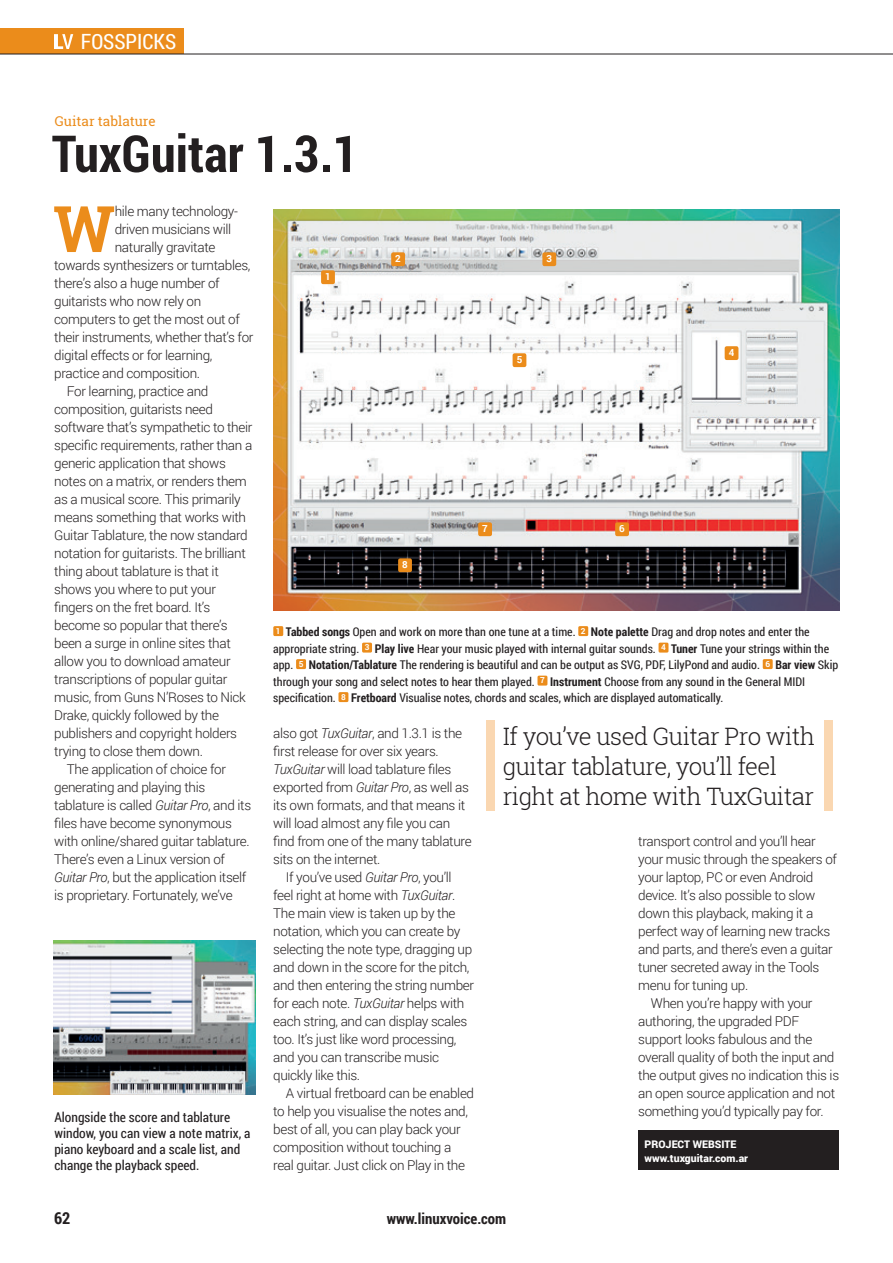
<style>
.page{position:relative;width:893px;height:1263px;background:#fff}
.page>*{position:absolute;margin:0;border:0;box-sizing:border-box;transform-origin:0 0}
.t1{font:700 64.2px "Roboto Slab";color:#eb8c1b}
.t2{font:700 51px "Roboto Condensed";color:#231f20}
.t3{font:300 24px/30px "Roboto Slab";letter-spacing:-.025em;color:#231f20}
.t4{font:21px "Roboto Condensed";color:#fff}
.t5{font:700 16.5px "Roboto Condensed";color:#231f20}
.t6{font:700 15px "Roboto Condensed";color:#231f20}
.t7{font:300 13.5px/18px "Roboto";letter-spacing:-.025em;color:#231f20}
.t8{font:13.5px/16.2px "Roboto Condensed";color:#231f20}
.t9{font:13.5px "Roboto Slab";color:#eb8c1b}
.t10{font:12px/16.5px "Roboto Condensed";color:#231f20}
.t11{font:900 10.5px/13.5px "Roboto";color:#fff}
.t12{font:700 9.75px "Roboto";color:#fff}
.s1{font-style:italic}
.s2{font-weight:700}
</style>
<div class="page">
<div style="left:0;top:28px;width:183px;height:26px;background:#eb8c1b"></div>
<svg style="left:54px;top:34px;width:19px;height:15px"></svg>
<hr style="left:0;top:54px;width:893px;height:1px;background:#231f20">
<img style="left:273px;top:209px;width:566px;height:402px">
<img style="left:54px;top:941px;width:201px;height:153px">
<div style="left:638px;top:1131px;width:201px;height:39px;background:#231f20"></div>
<div style="left:486px;top:720px;width:8px;height:90px;background:#fad7b1"></div>
<div style="left:824px;top:720px;width:9px;height:90px;background:#fad7b1"></div>
<div style="left:273px;top:626px;width:10px;height:10px;background:#eb8c1b;border-radius:2px"></div>
<div style="left:578px;top:626px;width:10px;height:10px;background:#eb8c1b;border-radius:2px"></div>
<div style="left:362px;top:643px;width:10px;height:10px;background:#eb8c1b;border-radius:2px"></div>
<div style="left:658px;top:643px;width:10px;height:10px;background:#eb8c1b;border-radius:2px"></div>
<div style="left:296px;top:659px;width:10px;height:10px;background:#eb8c1b;border-radius:2px"></div>
<div style="left:763px;top:659px;width:10px;height:10px;background:#eb8c1b;border-radius:2px"></div>
<div style="left:537px;top:676px;width:10px;height:10px;background:#eb8c1b;border-radius:2px"></div>
<div style="left:338px;top:692px;width:10px;height:10px;background:#eb8c1b;border-radius:2px"></div>
<div style="left:391px;top:252px;width:14px;height:14px;background:#eb8c1b;border-radius:2px"></div>
<div style="left:725px;top:346px;width:13px;height:14px;background:#eb8c1b;border-radius:2px"></div>
<div style="left:513px;top:353px;width:13px;height:14px;background:#eb8c1b;border-radius:2px"></div>
<div style="left:615px;top:522px;width:14px;height:14px;background:#eb8c1b;border-radius:2px"></div>
<div style="left:478px;top:522px;width:14px;height:14px;background:#eb8c1b;border-radius:2px"></div>
<div style="left:398px;top:558px;width:14px;height:14px;background:#eb8c1b;border-radius:2px"></div>
<div style="left:542px;top:252px;width:14px;height:14px;background:#eb8c1b;border-radius:2px"></div>
<div style="left:321px;top:270px;width:14px;height:14px;background:#eb8c1b;border-radius:2px"></div>
<h3 class="t4" style="left:81px;top:27px;width:97px">FOSSPICKS</h3>
<p class="t9" style="left:55px;top:111px;width:102px">Guitar tablature</p>
<h2 class="t2" style="left:52px;top:118px;width:308px">TuxGuitar 1.3.1</h2>
<h1 class="t1" style="left:53px;top:185px;width:63px">W</h1>
<p class="t7" style="left:115px;top:202px;width:125px">hile many technology-</p>
<p class="t7" style="left:115px;top:220px;width:118px">driven musicians will</p>
<p class="t7" style="left:115px;top:238px;width:102px">naturally gravitate</p>
<p class="t7" style="left:54px;top:256px;width:198px">towards synthesizers or turntables,</p>
<p class="t7" style="left:54px;top:274px;width:167px">there’s also a huge number of</p>
<p class="t7" style="left:54px;top:292px;width:149px">guitarists who now rely on</p>
<p class="t7" style="left:54px;top:310px;width:187px">computers to get the most out of</p>
<p class="t7" style="left:54px;top:328px;width:201px">their instruments, whether that’s for</p>
<p class="t7" style="left:54px;top:346px;width:160px">digital effects or for learning,</p>
<p class="t7" style="left:54px;top:364px;width:147px">practice and composition.</p>
<p class="t7" style="left:67px;top:382px;width:143px">For learning, practice and</p>
<p class="t7" style="left:54px;top:400px;width:160px">composition, guitarists need</p>
<p class="t7" style="left:54px;top:418px;width:200px">software that’s sympathetic to their</p>
<p class="t7" style="left:54px;top:436px;width:200px">specific requirements, rather than a</p>
<p class="t7" style="left:54px;top:454px;width:173px">generic application that shows</p>
<p class="t7" style="left:54px;top:472px;width:194px">notes on a matrix, or renders them</p>
<p class="t7" style="left:54px;top:490px;width:188px">as a musical score. This primarily</p>
<p class="t7" style="left:54px;top:508px;width:193px">means something that works with</p>
<p class="t7" style="left:54px;top:526px;width:195px">Guitar Tablature, the now standard</p>
<p class="t7" style="left:54px;top:544px;width:193px">notation for guitarists. The brilliant</p>
<p class="t7" style="left:54px;top:562px;width:166px">thing about tablature is that it</p>
<p class="t7" style="left:54px;top:580px;width:163px">shows you where to put your</p>
<p class="t7" style="left:54px;top:598px;width:158px">fingers on the fret board. It’s</p>
<p class="t7" style="left:54px;top:616px;width:175px">become so popular that there’s</p>
<p class="t7" style="left:54px;top:634px;width:178px">been a surge in online sites that</p>
<p class="t7" style="left:54px;top:652px;width:178px">allow you to download amateur</p>
<p class="t7" style="left:54px;top:670px;width:175px">transcriptions of popular guitar</p>
<p class="t7" style="left:54px;top:688px;width:193px">music, from Guns N’Roses to Nick</p>
<p class="t7" style="left:54px;top:706px;width:166px">Drake, quickly followed by the</p>
<p class="t7" style="left:54px;top:724px;width:184px">publishers and copyright holders</p>
<p class="t7" style="left:54px;top:742px;width:150px">trying to close them down.</p>
<p class="t7" style="left:67px;top:760px;width:160px">The application of choice for</p>
<p class="t7" style="left:54px;top:778px;width:153px">generating and playing this</p>
<p class="t7" style="left:54px;top:796px;width:198px">tablature is called <span class="s1">Guitar Pro</span>, and its</p>
<p class="t7" style="left:54px;top:814px;width:179px">files have become synonymous</p>
<p class="t7" style="left:54px;top:832px;width:197px">with online/shared guitar tablature.</p>
<p class="t7" style="left:54px;top:850px;width:172px">There’s even a Linux version of</p>
<p class="t7" style="left:54px;top:868px;width:194px"><span class="s1">Guitar Pro</span>, but the application itself</p>
<p class="t7" style="left:54px;top:886px;width:180px">is proprietary. Fortunately, we’ve</p>
<p class="t8" style="left:54px;top:1108px;width:198px">Alongside the score and tablature window, you can view a note matrix, a piano keyboard and a scale list, and change the playback speed.</p>
<p class="t5" style="left:54px;top:1207px;width:18px">62</p>
<p class="t12" style="left:325px;top:270px;width:7px">1</p>
<p class="t12" style="left:395px;top:252px;width:7px">2</p>
<p class="t12" style="left:402px;top:558px;width:7px">8</p>
<p class="t12" style="left:546px;top:252px;width:7px">3</p>
<p class="t12" style="left:517px;top:353px;width:7px">5</p>
<p class="t12" style="left:482px;top:522px;width:7px">7</p>
<p class="t12" style="left:619px;top:522px;width:7px">6</p>
<p class="t12" style="left:729px;top:346px;width:7px">4</p>
<p class="t10" style="left:273px;top:623px;width:566px"><sup>1</sup> <span class="s2">Tabbed songs</span> Open and work on more than one tune at a time. <sup>2</sup> <span class="s2">Note palette</span> Drag and drop notes and enter the appropriate string. <sup>3</sup> <span class="s2">Play live</span> Hear your music played with internal guitar sounds. <sup>4</sup> <span class="s2">Tuner</span> Tune your strings within the app. <sup>5</sup> <span class="s2">Notation/Tablature</span> The rendering is beautiful and can be output as SVG, PDF, LilyPond and audio. <sup>6</sup> <span class="s2">Bar view</span> Skip through your song and select notes to hear them played. <sup>7</sup> <span class="s2">Instrument</span> Choose from any sound in the General MIDI specification. <sup>8</sup> <span class="s2">Fretboard</span> Visualise notes, chords and scales, which are displayed automatically.</p>
<p class="t7" style="left:273px;top:724px;width:200px">also got <span class="s1">TuxGuitar</span>, and 1.3.1 is the first release for over six years.<br><span class="s1">TuxGuitar</span> will load tablature files exported from <span class="s1">Guitar Pro</span>, as well as its own formats, and that means it will load almost any file you can find from one of the many tablature sits on the internet.</p>
<p class="t7" style="left:273px;top:868px;width:202px;text-indent:13px">If you’ve used <span class="s1">Guitar Pro</span>, you’ll feel right at home with <span class="s1">TuxGuitar</span>.<br>The main view is taken up by the notation, which you can create by selecting the note type, dragging up and down in the score for the pitch, and then entering the string number for each note. <span class="s1">TuxGuitar</span> helps with each string, and can display scales too. It’s just like word processing, and you can transcribe music quickly like this.</p>
<p class="t7" style="left:273px;top:1083px;width:202px;text-indent:13px">A virtual fretboard can be enabled to help you visualise the notes and, best of all, you can play back your composition without touching a real guitar. Just click on Play in the</p>
<h3 class="t3" style="left:503px;top:721px;width:314px">If you’ve used Guitar Pro with guitar tablature, you’ll feel right at home with TuxGuitar</h3>
<p class="t7" style="left:638px;top:831px;width:179px">transport control and you’ll hear</p>
<p class="t7" style="left:638px;top:849px;width:200px">your music through the speakers of</p>
<p class="t7" style="left:638px;top:867px;width:177px">your laptop, PC or even Android</p>
<p class="t7" style="left:638px;top:885px;width:179px">device. It’s also possible to slow</p>
<p class="t7" style="left:638px;top:903px;width:177px">down this playback, making it a</p>
<p class="t7" style="left:638px;top:921px;width:194px">perfect way of learning new tracks</p>
<p class="t7" style="left:638px;top:939px;width:196px">and parts, and there’s even a guitar</p>
<p class="t7" style="left:638px;top:957px;width:183px">tuner secreted away in the Tools</p>
<p class="t7" style="left:638px;top:975px;width:112px">menu for tuning up.</p>
<p class="t7" style="left:651px;top:993px;width:163px">When you’re happy with your</p>
<p class="t7" style="left:638px;top:1011px;width:163px">authoring, the upgraded PDF</p>
<p class="t7" style="left:638px;top:1029px;width:176px">support looks fabulous and the</p>
<p class="t7" style="left:638px;top:1047px;width:198px">overall quality of both the input and</p>
<p class="t7" style="left:638px;top:1065px;width:203px">the output gives no indication this is</p>
<p class="t7" style="left:638px;top:1083px;width:198px">an open source application and not</p>
<p class="t7" style="left:638px;top:1101px;width:187px">something you’d typically pay for.</p>
<p class="t11" style="left:645px;top:1137px;width:105px">PROJECT WEBSITE www.tuxguitar.com.ar</p>
<p class="t6" style="left:387px;top:1208px;width:121px">www.linuxvoice.com</p>
</div>
